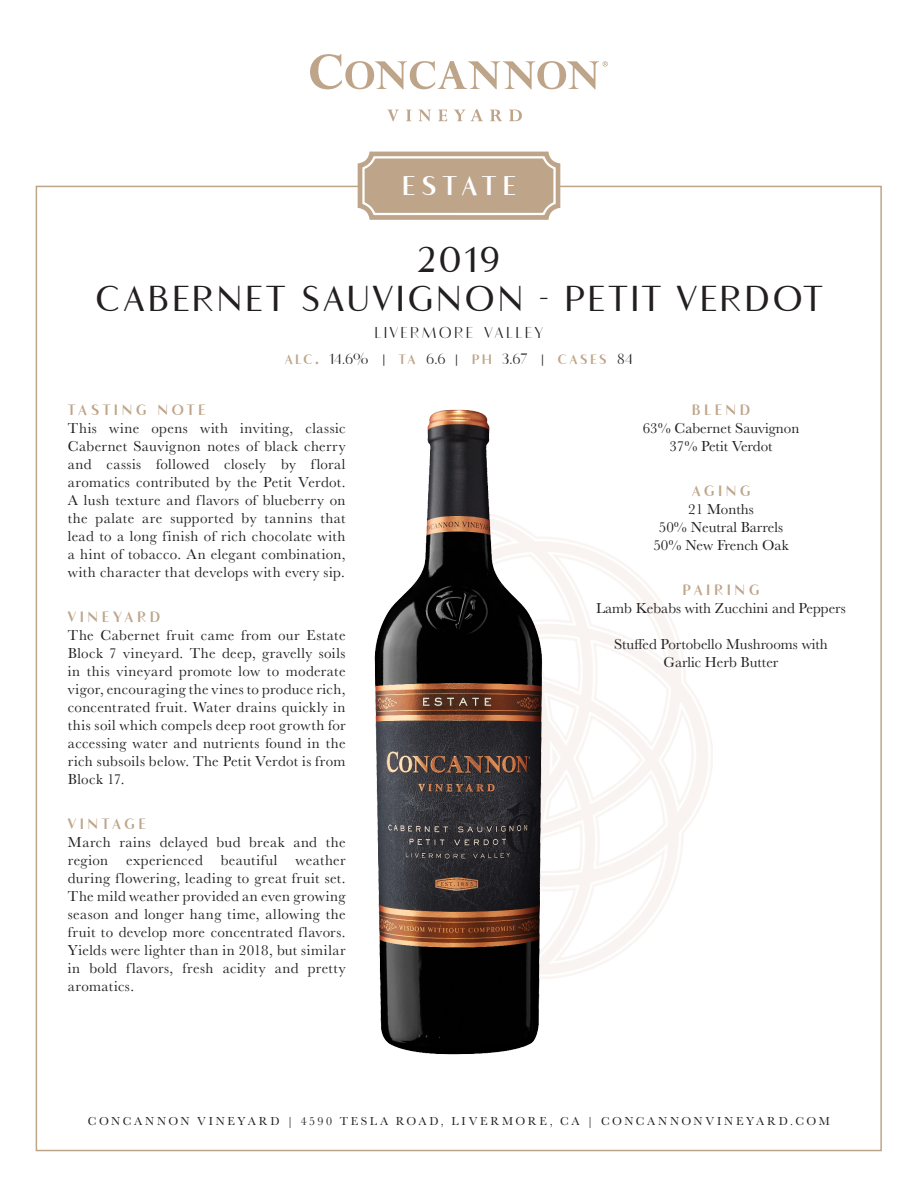
<style>
.page{position:relative;width:918px;height:1188px;background:#fff}
.page>*{position:absolute;margin:0;border:0;box-sizing:border-box;transform-origin:0 0}
.Varietal{font:600 36px "Flatline";letter-spacing:.075em;color:#231f20}
.Vintage{font:600 36px "Flatline";color:#231f20}
.t1{font:700 27px "Flatline";letter-spacing:.21em;color:#fff}
.AVA{font:15.75px "Flatline";letter-spacing:.14em;color:#231f20}
._07_Category_Copy{font:15px/18px "Baskerville";letter-spacing:.025em;color:#231f20;text-align:justify}
.Details{font:15px "Baskerville";color:#231f20}
.detail_header{font:700 15px "Flatline";letter-spacing:.23em;color:#bea58a}
.Techincal_Header{font:15px "Flatline";color:#231f20}
.t2{font:12px "Baskerville";letter-spacing:.225em;color:#231f20}
.s1{font-weight:700;font-size:13.65px;color:#bea58a}
.s2{font-weight:700;font-size:19.5px;color:#bea58a}
.s3{font-family:"Mrs Eaves All Small Caps OT";font-size:18px}
</style>
<div class="page">
<svg style="left:388px;top:110px;width:11px;height:12px"></svg>
<svg style="left:406px;top:110px;width:5px;height:11px"></svg>
<svg style="left:419px;top:110px;width:12px;height:11px"></svg>
<svg style="left:438px;top:110px;width:9px;height:11px"></svg>
<svg style="left:454px;top:109px;width:29px;height:12px"></svg>
<svg style="left:490px;top:110px;width:12px;height:11px"></svg>
<svg style="left:509px;top:110px;width:13px;height:11px"></svg>
<svg style="left:310px;top:54px;width:298px;height:35px"></svg>
<svg style="left:358px;top:152px;width:202px;height:68px;background:#c5ae96"></svg>
<img style="left:374px;top:409px;width:207px;height:646px">
<h2 class="t1" style="left:402px;top:170px;width:116px">ESTATE</h2>
<p class="Vintage" style="left:417px;top:238px;width:85px">2019</p>
<p class="Varietal" style="left:95px;top:278px;width:728px">CABERNET SAUVIGNON - PETIT VERDOT</p>
<p class="AVA" style="left:374px;top:324px;width:170px">LIVERMORE VALLEY</p>
<p class="Techincal_Header" style="left:284px;top:350px;width:350px"><span class="s1">ALC</span><span class="s2">.</span> 14.6% <span class="s3">|</span> <span class="s1">TA</span> 6.6 <span class="s3">|</span> <span class="s1">PH</span> 3.67 <span class="s3">|</span> <span class="s1">CASES</span> 84</p>
<p class="detail_header" style="left:692px;top:401px;width:60px">BLEND</p>
<p class="Details" style="left:643px;top:419px;width:158px">63% Cabernet Sauvignon</p>
<p class="Details" style="left:669px;top:437px;width:105px">37% Petit Verdot</p>
<p class="detail_header" style="left:691px;top:482px;width:61px">AGING</p>
<p class="Details" style="left:688px;top:500px;width:67px">21 Months</p>
<p class="Details" style="left:659px;top:518px;width:126px">50% Neutral Barrels</p>
<p class="Details" style="left:653px;top:536px;width:137px">50% New French Oak</p>
<p class="detail_header" style="left:683px;top:581px;width:78px">PAIRING</p>
<p class="Details" style="left:596px;top:599px;width:251px">Lamb Kebabs with Zucchini and Peppers</p>
<p class="Details" style="left:614px;top:635px;width:215px">Stuffed Portobello Mushrooms with</p>
<p class="Details" style="left:664px;top:653px;width:116px">Garlic Herb Butter</p>
<p class="detail_header" style="left:68px;top:401px;width:139px">TASTING NOTE</p>
<p class="_07_Category_Copy" style="left:68px;top:420px;width:279px">This wine opens with inviting, classic Cabernet Sauvignon notes of black cherry and cassis followed closely by floral aromatics contributed by the Petit Verdot.<br>A lush texture and flavors of blueberry on the palate are supported by tannins that lead to a long finish of rich chocolate with a hint of tobacco. An elegant combination, with character that develops with every sip.</p>
<p class="detail_header" style="left:68px;top:608px;width:94px">VINEYARD</p>
<p class="_07_Category_Copy" style="left:68px;top:627px;width:279px">The Cabernet fruit came from our Estate Block 7 vineyard. The deep, gravelly soils in this vineyard promote low to moderate vigor, encouraging the vines to produce rich, concentrated fruit. Water drains quickly in this soil which compels deep root growth for accessing water and nutrients found in the rich subsoils below. The Petit Verdot is from Block 17.</p>
<p class="detail_header" style="left:68px;top:815px;width:80px">VINTAGE</p>
<p class="_07_Category_Copy" style="left:68px;top:834px;width:279px">March rains delayed bud break and the region experienced beautiful weather during flowering, leading to great fruit set.<br>The mild weather provided an even growing season and longer hang time, allowing the fruit to develop more concentrated flavors.<br>Yields were lighter than in 2018, but similar in bold flavors, fresh acidity and pretty aromatics.</p>
<p class="t2" style="left:88px;top:1113px;width:744px">CONCANNON VINEYARD | 4590 TESLA ROAD, LIVERMORE, CA | CONCANNONVINEYARD.COM</p>
</div>
